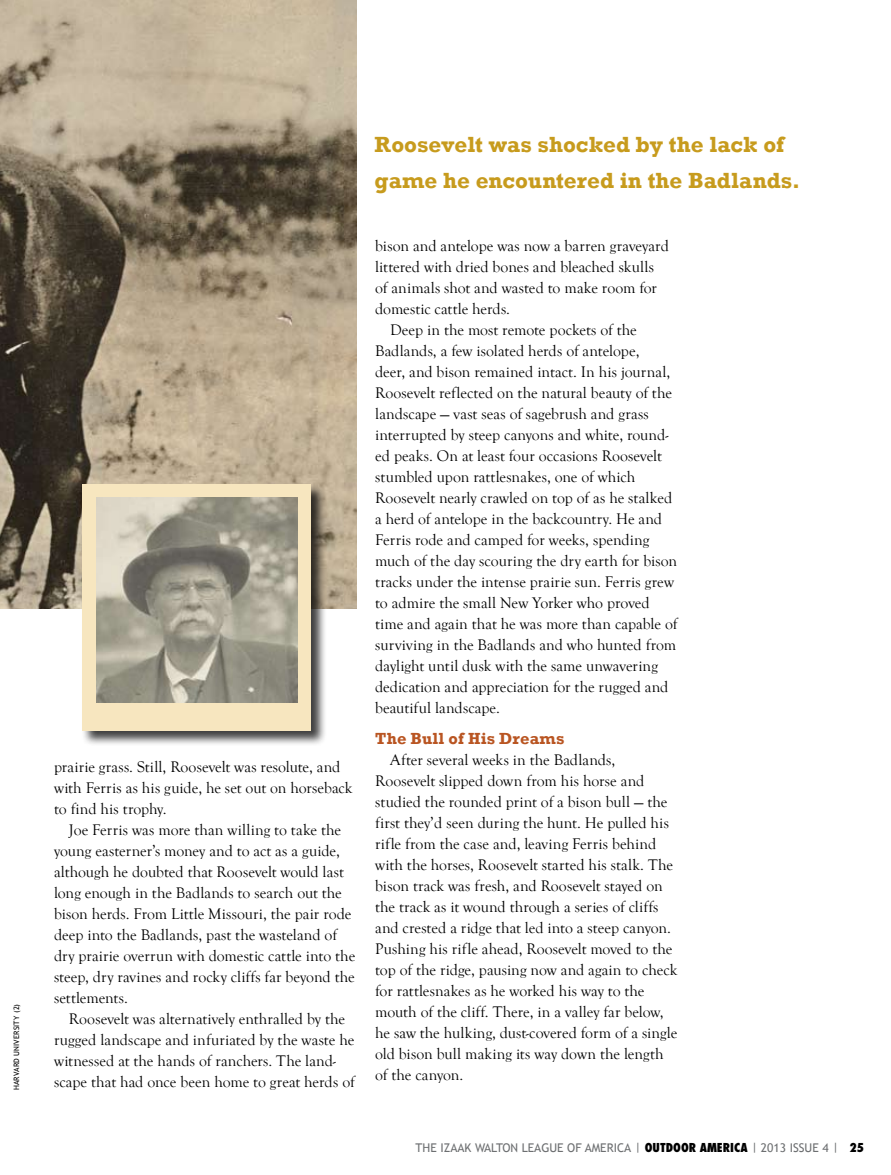
<style>
.page{position:relative;width:891px;height:1175px;background:#fff}
.page>*{position:absolute;margin:0;border:0;box-sizing:border-box;transform-origin:0 0}
.t1{font:700 22.5px/36px "Rockwell";color:#c79b1d}
.t2{font:700 16.5px "Rockwell";letter-spacing:.01em;color:#b95522}
.t3{font:15.75px/21px "Goudy Old Style T";letter-spacing:.005em;color:#000}
.t4{font:12px "Trebuchet MS";color:#6d6f71}
.t5{font:7.5px "Trebuchet MS";color:#000}
.s1{font-family:"Futura Std";font-weight:800;font-stretch:condensed;color:#000}
</style>
<div class="page">
<img style="left:0;top:0;width:357px;height:608px">
<div style="left:81px;top:483px;width:246px;height:263px;background:#000;opacity:.75"></div>
<div style="left:82px;top:484px;width:229px;height:247px;background:#f7e6bf"></div>
<img style="left:96px;top:498px;width:201px;height:205px">
<p class="t5" style="left:12px;top:1090px;width:88px;rotate:-90deg">Harvard University (2)</p>
<p class="t3" style="left:54px;top:757px;width:300px">prairie grass. Still, Roosevelt was resolute, and with Ferris as his guide, he set out on horseback to find his trophy.</p>
<p class="t3" style="left:54px;top:820px;width:303px;text-indent:15px">Joe Ferris was more than willing to take the young easterner’s money and to act as a guide, although he doubted that Roosevelt would last long enough in the Badlands to search out the bison herds. From Little Missouri, the pair rode deep into the Badlands, past the wasteland of dry prairie overrun with domestic cattle into the steep, dry ravines and rocky cliffs far beyond the settlements.</p>
<p class="t3" style="left:54px;top:1009px;width:302px;text-indent:15px">Roosevelt was alternatively enthralled by the rugged landscape and infuriated by the waste he witnessed at the hands of ranchers. The land&shy;scape that had once been home to great herds of</p>
<h1 class="t1" style="left:375px;top:126px;width:427px">Roosevelt was shocked by the lack of game he encountered in the Badlands.</h1>
<p class="t3" style="left:375px;top:235px;width:295px">bison and antelope was now a barren graveyard</p>
<p class="t3" style="left:375px;top:256px;width:280px">littered with dried bones and bleached skulls</p>
<p class="t3" style="left:375px;top:277px;width:283px">of animals shot and wasted to make room for</p>
<p class="t3" style="left:375px;top:298px;width:136px">domestic cattle herds.</p>
<p class="t3" style="left:390px;top:319px;width:248px">Deep in the most remote pockets of the</p>
<p class="t3" style="left:375px;top:340px;width:266px">Badlands, a few isolated herds of antelope,</p>
<p class="t3" style="left:375px;top:361px;width:297px">deer, and bison remained intact. In his journal,</p>
<p class="t3" style="left:375px;top:382px;width:298px">Roosevelt reflected on the natural beauty of the</p>
<p class="t3" style="left:375px;top:403px;width:275px">landscape — vast seas of sagebrush and grass</p>
<p class="t3" style="left:375px;top:424px;width:295px">interrupted by steep canyons and white, round-</p>
<p class="t3" style="left:375px;top:445px;width:288px">ed peaks. On at least four occasions Roosevelt</p>
<p class="t3" style="left:375px;top:466px;width:262px">stumbled upon rattlesnakes, one of which</p>
<p class="t3" style="left:375px;top:487px;width:299px">Roosevelt nearly crawled on top of as he stalked</p>
<p class="t3" style="left:375px;top:508px;width:288px">a herd of antelope in the backcountry. He and</p>
<p class="t3" style="left:375px;top:529px;width:276px">Ferris rode and camped for weeks, spending</p>
<p class="t3" style="left:375px;top:550px;width:304px">much of the day scouring the dry earth for bison</p>
<p class="t3" style="left:375px;top:571px;width:300px">tracks under the intense prairie sun. Ferris grew</p>
<p class="t3" style="left:375px;top:592px;width:276px">to admire the small New Yorker who proved</p>
<p class="t3" style="left:375px;top:613px;width:304px">time and again that he was more than capable of</p>
<p class="t3" style="left:375px;top:634px;width:303px">surviving in the Badlands and who hunted from</p>
<p class="t3" style="left:375px;top:655px;width:284px">daylight until dusk with the same unwavering</p>
<p class="t3" style="left:375px;top:676px;width:295px">dedication and appreciation for the rugged and</p>
<p class="t3" style="left:375px;top:697px;width:126px">beautiful landscape.</p>
<p class="t2" style="left:375px;top:729px;width:191px">The Bull of His Dreams</p>
<p class="t3" style="left:375px;top:750px;width:304px;text-indent:15px">After several weeks in the Badlands, Roosevelt slipped down from his horse and studied the rounded print of a bison bull — the first they’d seen during the hunt. He pulled his rifle from the case and, leaving Ferris behind with the horses, Roosevelt started his stalk. The bison track was fresh, and Roosevelt stayed on the track as it wound through a series of cliffs and crested a ridge that led into a steep canyon.<br>Pushing his rifle ahead, Roosevelt moved to the top of the ridge, pausing now and again to check for rattlesnakes as he worked his way to the mouth of the cliff. There, in a valley far below, he saw the hulking, dust-covered form of a single old bison bull making its way down the length of the canyon.</p>
<p class="t4" style="left:416px;top:1140px;width:450px">THE IZAAK WALTON LEAGUE OF AMERICA | <span class="s1">OUTDOOR AMERICA</span> | 2013 ISSUE 4 | <span class="s1">25</span></p>
</div>
